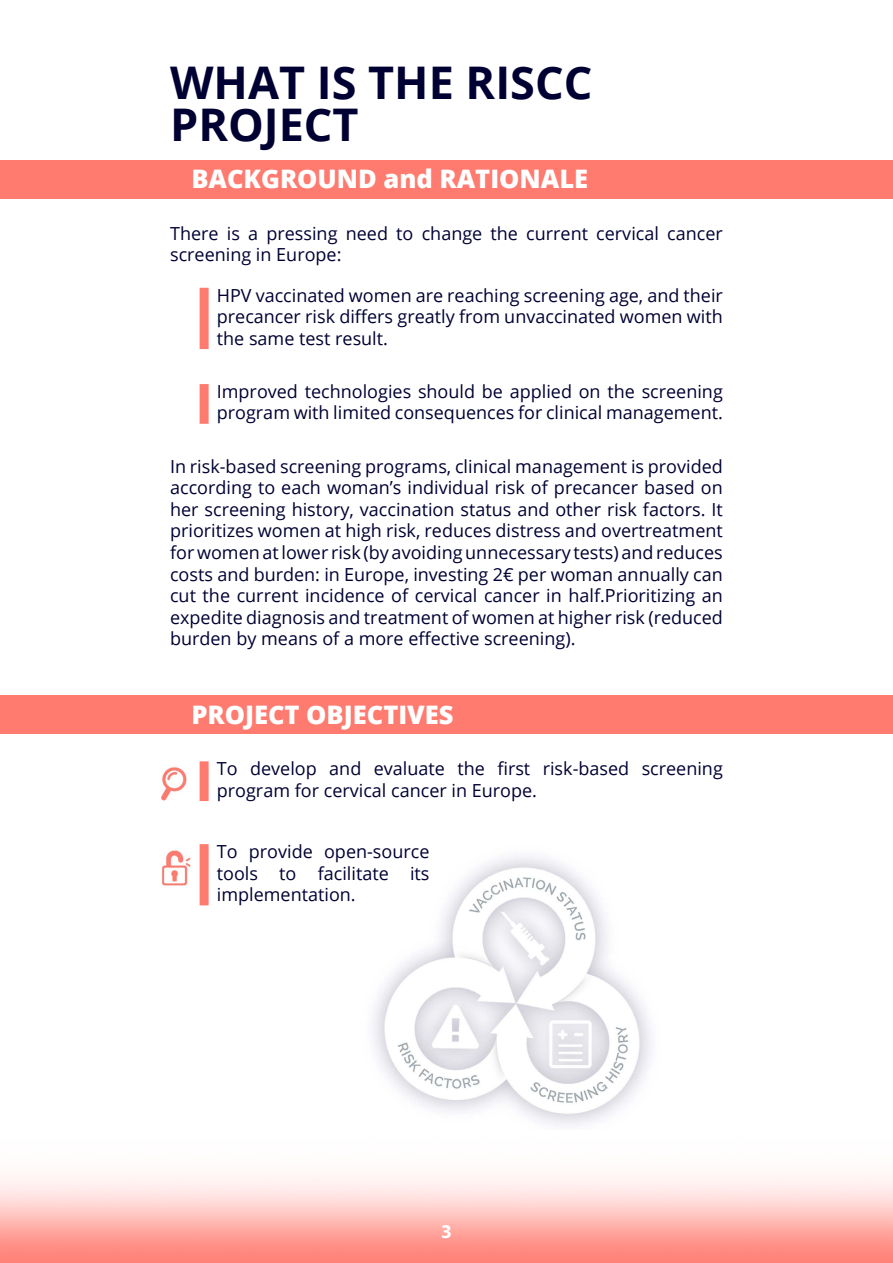
<style>
.page{position:relative;width:893px;height:1263px;background:#fff}
.page>*{position:absolute;margin:0;border:0;box-sizing:border-box;transform-origin:0 0}
.t1{font:700 45px/42px "Open Sans";color:#003}
.t2{font:800 25.5px "Open Sans";color:#fff}
.t3{font:700 19.5px "Myriad Pro";color:#fff}
.t4{font:18px/21.6px "Open Sans";color:#003}
</style>
<div class="page">
<img style="left:372px;top:856px;width:280px;height:270px">
<img style="left:162px;top:850px;width:29px;height:36px">
<div style="left:0;top:160px;width:893px;height:39px;background:#ff7b70"></div>
<div style="left:200px;top:288px;width:9px;height:61px;background:#ff7b70"></div>
<div style="left:200px;top:384px;width:9px;height:40px;background:#ff7b70"></div>
<div style="left:0;top:696px;width:893px;height:38px;background:#ff7b70"></div>
<div style="left:200px;top:761px;width:9px;height:40px;background:#ff7b70"></div>
<img style="left:161px;top:767px;width:26px;height:34px">
<div style="left:200px;top:844px;width:9px;height:61px;background:#ff7b70"></div>
<h1 class="t1" style="left:170px;top:61px;width:424px">WHAT IS THE RISCC<br>PROJECT</h1>
<h2 class="t2" style="left:191px;top:160px;width:398px">BACKGROUND and RATIONALE</h2>
<p class="t4" style="left:170px;top:222px;width:554px">There is a pressing need to change the current cervical cancer screening in Europe:</p>
<p class="t4" style="left:217px;top:284px;width:507px;text-align:justify">HPV vaccinated women are reaching screening age, and their precancer risk differs greatly from unvaccinated women with the same test result.</p>
<p class="t4" style="left:217px;top:380px;width:507px">Improved technologies should be applied on the screening program with limited consequences for clinical management.</p>
<p class="t4" style="left:170px;top:455px;width:554px;text-align:justify">In risk-based screening programs, clinical management is provided according to each woman’s individual risk of precancer based on her screening history, vaccination status and other risk factors. It prioritizes women at high risk, reduces distress and overtreatment for women at lower risk (by avoiding unnecessary tests) and reduces costs and burden: in Europe, investing 2€ per woman annually can cut the current incidence of cervical cancer in half.Prioritizing an expedite diagnosis and treatment of women at higher risk (reduced burden by means of a more effective screening).</p>
<h2 class="t2" style="left:191px;top:695px;width:264px">PROJECT OBJECTIVES</h2>
<p class="t4" style="left:217px;top:757px;width:507px">To develop and evaluate the first risk-based screening program for cervical cancer in Europe.</p>
<p class="t4" style="left:217px;top:840px;width:214px;text-align:justify">To provide open-source tools to facilitate its implementation.</p>
<p class="t3" style="left:441px;top:1219px;width:12px">3</p>
</div>
